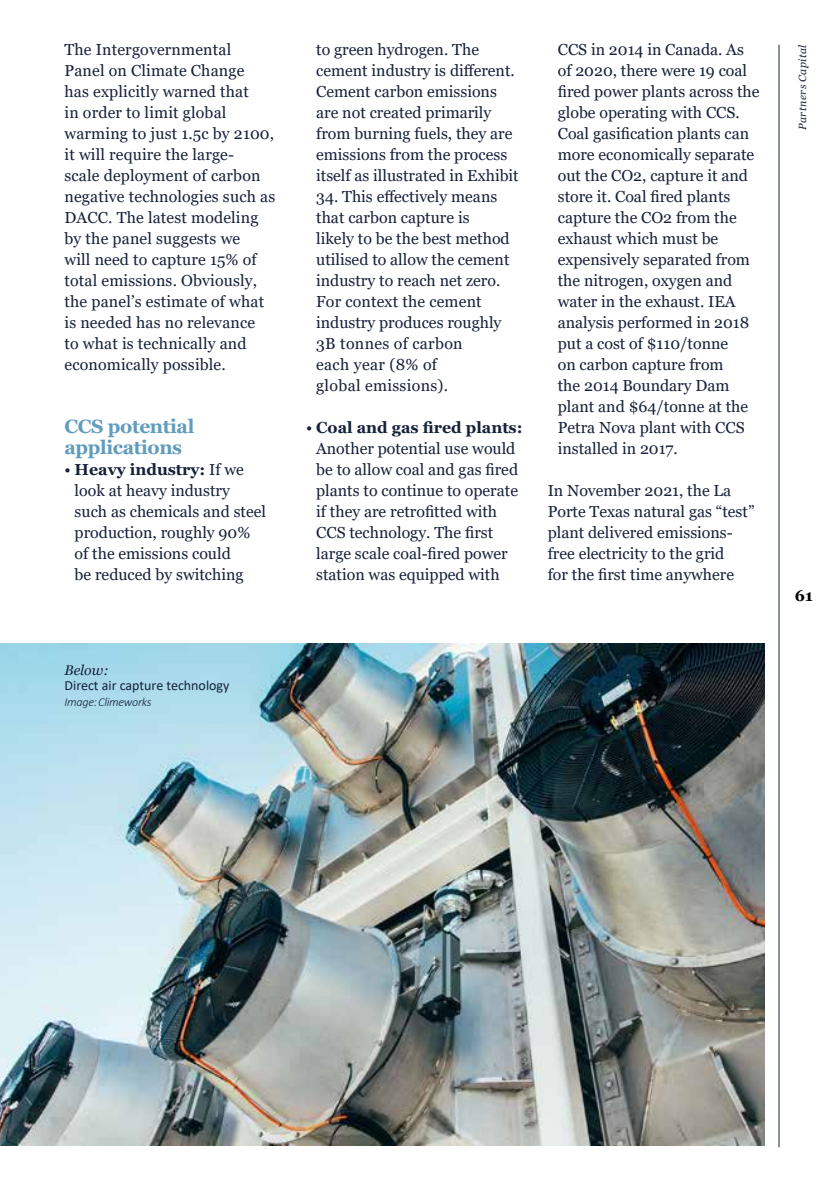
<style>
.page{position:relative;width:829px;height:1191px;background:#fff}
.page>*{position:absolute;margin:0;border:0;box-sizing:border-box;transform-origin:0 0}
.t1{font:700 19.25px/21px "Georgia";letter-spacing:-.02em;color:#609cbc}
.t2{font:15.92px/21px "Georgia";color:#16213a}
.t3{font:700 15.75px "Georgia";color:#000}
.t4{font:14px "Calibri";color:#16213a}
.t5{font:italic 14px "Georgia";color:#16213a}
.t6{font:italic 300 12.25px "Calibri";letter-spacing:-.025em;color:#16213a}
.t7{font:italic 10.5px "Georgia";letter-spacing:.04em;color:#16213a}
.s1{font-weight:700}
</style>
<div class="page">
<hr style="left:778px;top:45px;width:1px;height:1102px;background:#16213a">
<img style="left:0;top:643px;width:764px;height:502px">
<p class="t2" style="left:64px;top:39px;width:212px">The Intergovernmental<br>Panel on Climate Change<br>has explicitly warned that<br>in order to limit global warming to just 1.5c by 2100, it will require the large-<br>scale deployment of carbon negative technologies such as<br>DACC. The latest modeling by the panel suggests we<br>will need to capture 15% of total emissions. Obviously, the panel’s estimate of what is needed has no relevance<br>to what is technically and economically possible.</p>
<p class="t1" style="left:64px;top:416px;width:131px">CCS potential applications</p>
<p class="t2" style="left:75px;top:459px;width:193px;text-indent:-10px">• <span class="s1">Heavy industry:</span> If we look at heavy industry such as chemicals and steel production, roughly 90% of the emissions could<br>be reduced by switching</p>
<p class="t5" style="left:64px;top:661px;width:46px">Below:</p>
<p class="t4" style="left:64px;top:676px;width:166px">Direct air capture technology</p>
<p class="t6" style="left:64px;top:694px;width:89px">Image: Climeworks</p>
<p class="t2" style="left:316px;top:39px;width:204px">to green hydrogen. The cement industry is different.<br>Cement carbon emissions are not created primarily from burning fuels, they are emissions from the process itself as illustrated in Exhibit</p>
<p class="t2" style="left:316px;top:186px;width:195px">34. This effectively means that carbon capture is likely to be the best method utilised to allow the cement industry to reach net zero.<br>For context the cement industry produces roughly<br>3B tonnes of carbon<br>each year (8% of<br>global emissions).</p>
<p class="t2" style="left:316px;top:417px;width:208px;text-indent:-10px">• <span class="s1">Coal and gas fired plants:<br></span>Another potential use would be to allow coal and gas fired plants to continue to operate if they are retrofitted with<br>CCS technology. The first large scale coal-fired power station was equipped with</p>
<p class="t2" style="left:557px;top:39px;width:203px">CCS in 2014 in Canada. As of 2020, there were 19 coal fired power plants across the globe operating with CCS.<br>Coal gasification plants can more economically separate out the CO2, capture it and store it. Coal fired plants capture the CO2 from the exhaust which must be expensively separated from the nitrogen, oxygen and water in the exhaust. IEA analysis performed in 2018 put a cost of $110/tonne<br>on carbon capture from<br>the 2014 Boundary Dam plant and $64/tonne at the<br>Petra Nova plant with CCS installed in 2017.</p>
<p class="t2" style="left:547px;top:480px;width:208px">In November 2021, the La<br>Porte Texas natural gas “test” plant delivered emissions&shy;free electricity to the grid<br>for the first time anywhere</p>
<p class="t7" style="left:795px;top:130px;width:87px;rotate:-90deg">Partners Capital</p>
<p class="t3" style="left:794px;top:586px;width:19px">61</p>
</div>
